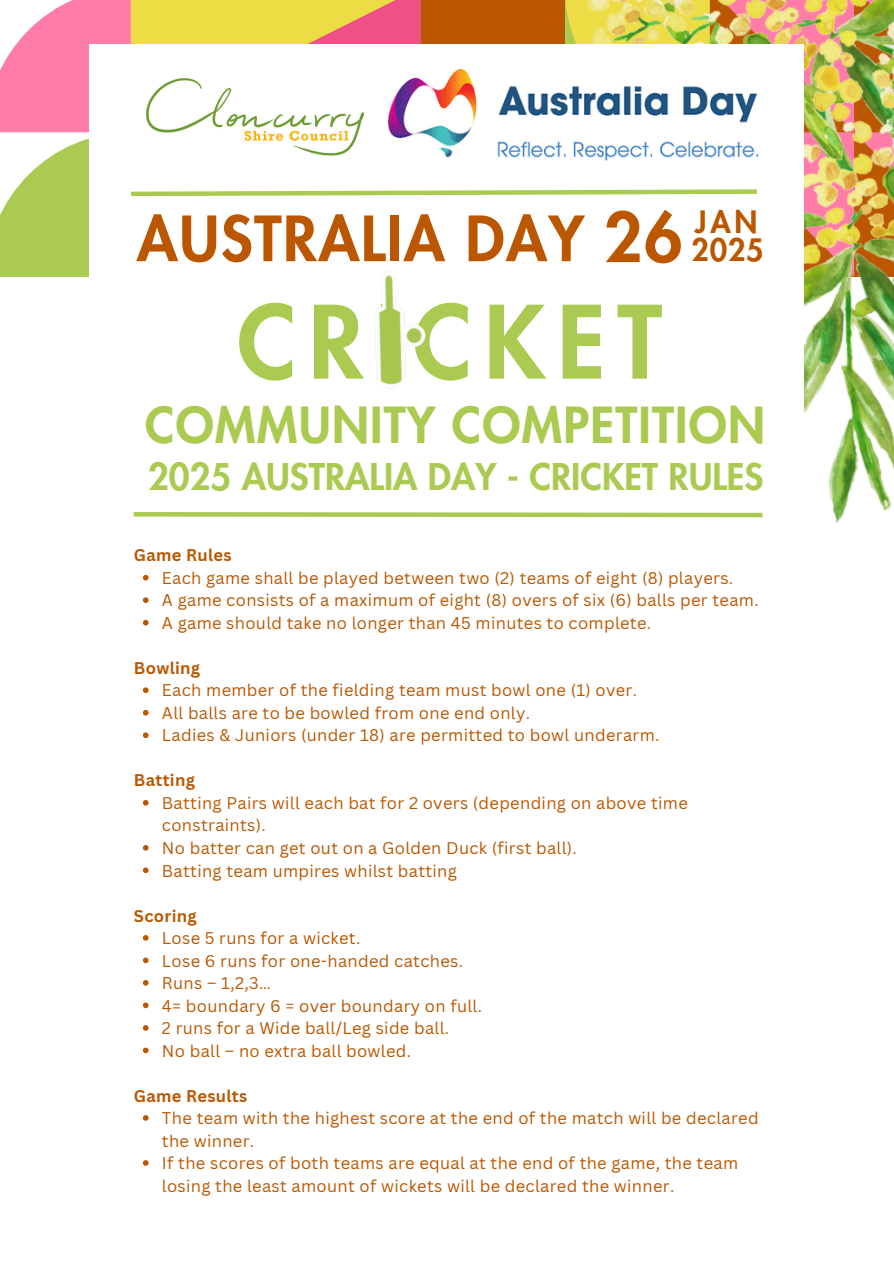
<style>
.page{position:relative;width:894px;height:1264px;background:#fff}
.page>*{position:absolute;margin:0;border:0;box-sizing:border-box;transform-origin:0 0}
.t1{font:800 98.1px "Futura LT Pro";letter-spacing:.125em;color:#aaca51}
.t2{font:800 60.6px "Futura LT Pro";letter-spacing:.025em;color:#ba5700}
.t3{font:800 48.6px "Futura LT Pro";letter-spacing:.025em;color:#aaca51}
.t4{font:800 36px "Futura LT Pro";color:#aaca51}
.t5{font:800 30.15px/28.8px "Futura LT Pro";letter-spacing:.025em;color:#ba5700}
.t6{font:16.5px/22.5px "Canva Sans";letter-spacing:.02em;color:#ba5700}
.t7{font:700 16.5px "Canva Sans";letter-spacing:.02em;color:#ba5700}
.s1{font-size:66.6px}
</style>
<div class="page">
<img style="left:804px;top:277px;width:89px;height:246px">
<svg style="left:133px;top:512px;width:630px;height:6px;background:#bfd77c"></svg>
<svg style="left:0;top:0;width:893px;height:277px"></svg>
<img style="left:326px;top:267px;width:127px;height:122px">
<svg style="left:143px;top:575px;width:5px;height:5px"></svg>
<svg style="left:143px;top:597px;width:5px;height:6px"></svg>
<svg style="left:143px;top:620px;width:5px;height:5px"></svg>
<svg style="left:143px;top:687px;width:5px;height:6px"></svg>
<svg style="left:143px;top:710px;width:5px;height:5px"></svg>
<svg style="left:143px;top:732px;width:5px;height:6px"></svg>
<svg style="left:143px;top:800px;width:5px;height:5px"></svg>
<svg style="left:143px;top:845px;width:5px;height:5px"></svg>
<svg style="left:143px;top:867px;width:5px;height:6px"></svg>
<svg style="left:143px;top:935px;width:5px;height:5px"></svg>
<svg style="left:143px;top:957px;width:5px;height:6px"></svg>
<svg style="left:143px;top:980px;width:5px;height:5px"></svg>
<svg style="left:143px;top:1002px;width:5px;height:6px"></svg>
<svg style="left:143px;top:1025px;width:5px;height:5px"></svg>
<svg style="left:143px;top:1047px;width:5px;height:6px"></svg>
<svg style="left:143px;top:1115px;width:5px;height:5px"></svg>
<svg style="left:143px;top:1160px;width:5px;height:5px"></svg>
<h1 class="t2" style="left:137px;top:211px;width:547px">AUSTRALIA DAY <span class="s1">26</span></h1>
<p class="t5" style="left:691px;top:208px;width:73px">JAN<br>2025</p>
<p class="t1" style="left:237px;top:298px;width:426px">CRICKET</p>
<p class="t3" style="left:145px;top:403px;width:621px">COMMUNITY COMPETITION</p>
<p class="t4" style="left:148px;top:460px;width:616px">2025 AUSTRALIA DAY - CRICKET RULES</p>
<h2 class="t7" style="left:134px;top:543px;width:99px">Game Rules</h2>
<p class="t6" style="left:162px;top:566px;width:572px">Each game shall be played between two (2) teams of eight (8) players.</p>
<p class="t6" style="left:162px;top:588px;width:598px">A game consists of a maximum of eight (8) overs of six (6) balls per team.</p>
<p class="t6" style="left:162px;top:611px;width:490px">A game should take no longer than 45 minutes to complete.</p>
<p class="t7" style="left:134px;top:656px;width:68px">Bowling</p>
<p class="t6" style="left:162px;top:678px;width:476px">Each member of the fielding team must bowl one (1) over.</p>
<p class="t6" style="left:162px;top:701px;width:369px">All balls are to be bowled from one end only.</p>
<p class="t6" style="left:162px;top:723px;width:499px">Ladies &amp; Juniors (under 18) are permitted to bowl underarm.</p>
<p class="t7" style="left:134px;top:768px;width:63px">Batting</p>
<p class="t6" style="left:162px;top:791px;width:527px">Batting Pairs will each bat for 2 overs (depending on above time constraints).</p>
<p class="t6" style="left:162px;top:836px;width:416px">No batter can get out on a Golden Duck (first ball).</p>
<p class="t6" style="left:162px;top:858px;width:296px">Batting team umpires whilst batting</p>
<p class="t7" style="left:134px;top:903px;width:64px">Scoring</p>
<p class="t6" style="left:162px;top:926px;width:200px">Lose 5 runs for a wicket.</p>
<p class="t6" style="left:162px;top:948px;width:302px">Lose 6 runs for one-handed catches.</p>
<p class="t6" style="left:162px;top:971px;width:110px">Runs – 1,2,3…</p>
<p class="t6" style="left:162px;top:993px;width:321px">4= boundary 6 = over boundary on full.</p>
<p class="t6" style="left:162px;top:1016px;width:289px">2 runs for a Wide ball/Leg side ball.</p>
<p class="t6" style="left:162px;top:1038px;width:250px">No ball – no extra ball bowled.</p>
<p class="t7" style="left:134px;top:1083px;width:115px">Game Results</p>
<p class="t6" style="left:162px;top:1106px;width:598px">The team with the highest score at the end of the match will be declared the winner.</p>
<p class="t6" style="left:162px;top:1151px;width:577px">If the scores of both teams are equal at the end of the game, the team losing the least amount of wickets will be declared the winner.</p>
</div>
